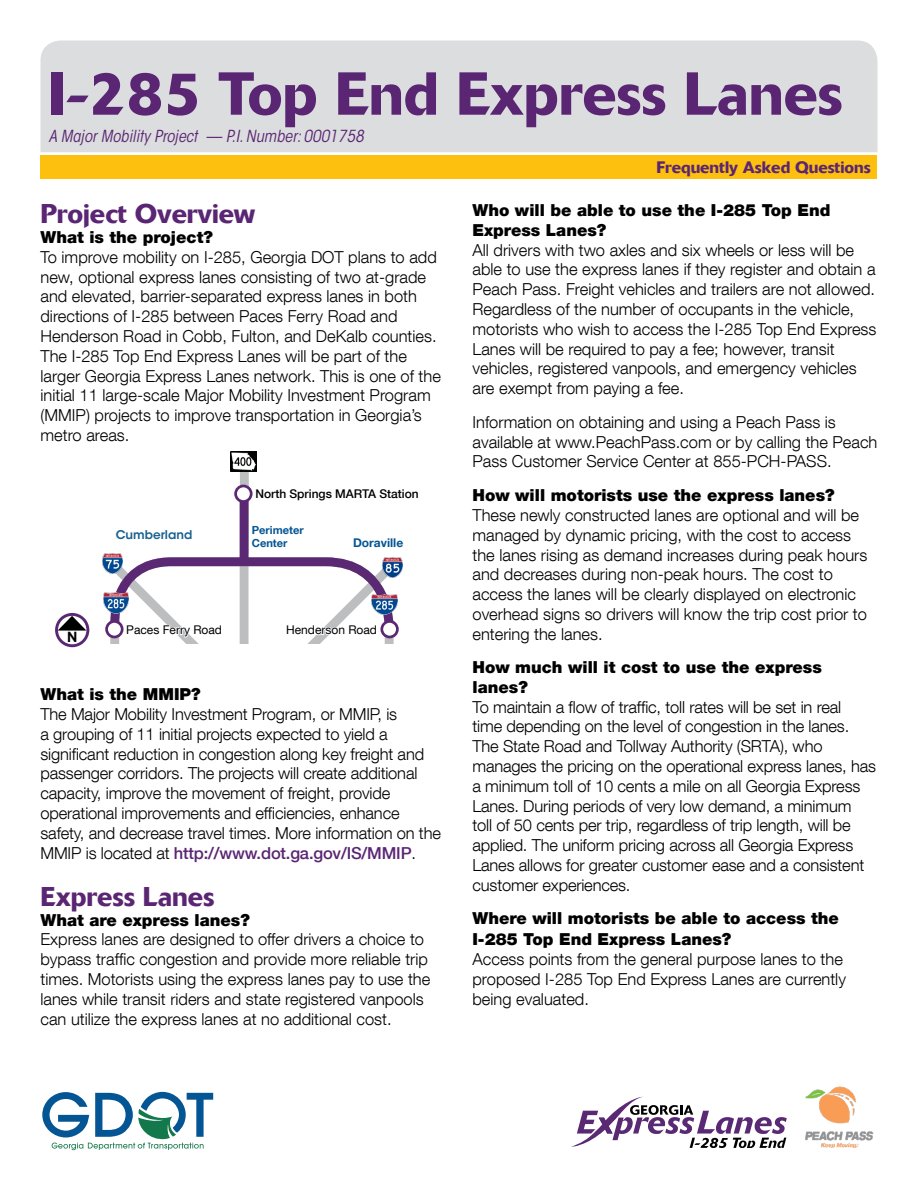
<style>
.page{position:relative;width:918px;height:1188px;background:#fff}
.page>*{position:absolute;margin:0;border:0;box-sizing:border-box;transform-origin:0 0}
.t1{font:500 60px "Delta Jaeger";color:#5a2573}
.t2{font:500 27px "Delta Jaeger";letter-spacing:-.005em;color:#5a2573}
.t3{font:300 16.5px/19.8px "Helvetica Neue LT Com";color:#000}
.t4{font:900 16.5px/19.8px "Helvetica Neue LT Com";color:#000}
.t5{font:italic condensed 16.5px "ITC Avant Garde Std";color:#5a2573}
.t6{font:500 16.5px "Delta Jaeger";color:#5a2573}
.t7{font:700 14.55px "Interstate";color:#000}
.t8{font:12px "Helvetica Neue LT Com";color:#000}
.t9{font:500 12px "Helvetica Neue LT Com";color:#000}
.t10{font:600 12px "ITC Avant Garde Std";color:#186191}
.t11{font:700 12px "Helvetica Neue LT Com";color:#045594}
.t12{font:700 11.1px/13.4px "Helvetica Neue LT Com";color:#045594}
.s1{font-weight:500;color:#5a2573}
</style>
<div class="page">
<div style="left:40px;top:40px;width:838px;height:112px;background:#dcddde"></div>
<div style="left:40px;top:156px;width:838px;height:23px;background:#fec00f"></div>
<svg style="left:42px;top:1092px;width:171px;height:58px"></svg>
<img style="left:806px;top:1087px;width:68px;height:60px">
<svg style="left:571px;top:1097px;width:216px;height:51px"></svg>
<div style="left:55px;top:613px;width:34px;height:34px;border:3px solid #5b2973;border-radius:50%"></div>
<div style="left:240px;top:457px;width:9px;height:98px;background:#bcbec0"></div>
<svg style="left:58px;top:536px;width:345px;height:112px"></svg>
<div style="left:240px;top:494px;width:9px;height:67px;background:#5b2973"></div>
<div style="left:390px;top:524px;width:22px;height:41px;background:#fff"></div>
<img style="left:231px;top:451px;width:25px;height:21px">
<img style="left:382px;top:557px;width:20px;height:21px">
<div style="left:98px;top:644px;width:317px;height:18px;background:#fff"></div>
<img style="left:104px;top:593px;width:25px;height:20px">
<img style="left:372px;top:594px;width:25px;height:20px">
<div style="left:236px;top:486px;width:15px;height:16px;background:#fff;border-radius:50%"></div>
<div style="left:234px;top:485px;width:19px;height:18px;border:3px solid #5b2973;border-radius:50%"></div>
<div style="left:107px;top:621px;width:15px;height:16px;background:#fff;border-radius:50%"></div>
<div style="left:105px;top:620px;width:19px;height:18px;border:3px solid #5b2973;border-radius:50%"></div>
<div style="left:382px;top:621px;width:15px;height:16px;background:#fff;border-radius:50%"></div>
<div style="left:380px;top:620px;width:19px;height:18px;border:3px solid #5b2973;border-radius:50%"></div>
<div style="left:92px;top:541px;width:18px;height:33px;background:#fff"></div>
<img style="left:102px;top:553px;width:21px;height:21px">
<h1 class="t1" style="left:49px;top:57px;width:795px">I-285 Top End Express Lanes</h1>
<p class="t5" style="left:49px;top:126px;width:316px">A Major Mobility Project — P.I. Number: 0001758</p>
<h2 class="t2" style="left:40px;top:197px;width:216px">Project Overview</h2>
<p class="t4" style="left:40px;top:227px;width:174px">What is the project?</p>
<p class="t3" style="left:40px;top:247px;width:402px">To improve mobility on I-285, Georgia DOT plans to add new, optional express lanes consisting of two at-grade and elevated, barrier-separated express lanes in both directions of I-285 between Paces Ferry Road and Henderson Road in Cobb, Fulton, and DeKalb counties.<br>The I-285 Top End Express Lanes will be part of the larger Georgia Express Lanes network. This is one of the initial 11 large-scale Major Mobility Investment Program (MMIP) projects to improve transportation in Georgia’s metro areas.</p>
<p class="t9" style="left:255px;top:486px;width:165px">North Springs MARTA Station</p>
<p class="t10" style="left:116px;top:527px;width:78px">Cumberland</p>
<p class="t12" style="left:252px;top:523px;width:53px">Perimeter<br>Center</p>
<p class="t11" style="left:353px;top:535px;width:52px">Doraville</p>
<p class="t7" style="left:67px;top:629px;width:12px">N</p>
<p class="t8" style="left:126px;top:623px;width:97px">Paces Ferry Road</p>
<p class="t8" style="left:286px;top:623px;width:92px">Henderson Road</p>
<p class="t4" style="left:40px;top:684px;width:162px">What is the MMIP?</p>
<p class="t3" style="left:40px;top:704px;width:402px">The Major Mobility Investment Program, or MMIP, is<br>a grouping of 11 initial projects expected to yield a significant reduction in congestion along key freight and passenger corridors. The projects will create additional capacity, improve the movement of freight, provide operational improvements and efficiencies, enhance safety, and decrease travel times. More information on the MMIP is located at <span class="s1">http://www.dot.ga.gov/IS/MMIP</span>.</p>
<h2 class="t2" style="left:40px;top:880px;width:175px">Express Lanes</h2>
<p class="t4" style="left:40px;top:910px;width:211px">What are express lanes?</p>
<p class="t3" style="left:40px;top:929px;width:391px">Express lanes are designed to offer drivers a choice to bypass traffic congestion and provide more reliable trip times. Motorists using the express lanes pay to use the lanes while transit riders and state registered vanpools can utilize the express lanes at no additional cost.</p>
<p class="t6" style="left:657px;top:157px;width:216px">Frequently Asked Questions</p>
<p class="t4" style="left:472px;top:200px;width:359px">Who will be able to use the I-285 Top End<br>Express Lanes?</p>
<p class="t3" style="left:472px;top:239px;width:406px">All drivers with two axles and six wheels or less will be able to use the express lanes if they register and obtain a Peach Pass. Freight vehicles and trailers are not allowed.<br>Regardless of the number of occupants in the vehicle, motorists who wish to access the I-285 Top End Express Lanes will be required to pay a fee; however, transit vehicles, registered vanpools, and emergency vehicles are exempt from paying a fee.</p>
<p class="t3" style="left:472px;top:412px;width:406px">Information on obtaining and using a Peach Pass is available at www.PeachPass.com or by calling the Peach<br>Pass Customer Service Center at 855-PCH-PASS.</p>
<p class="t4" style="left:472px;top:485px;width:364px">How will motorists use the express lanes?</p>
<p class="t3" style="left:472px;top:505px;width:396px">These newly constructed lanes are optional and will be managed by dynamic pricing, with the cost to access the lanes rising as demand increases during peak hours and decreases during non-peak hours. The cost to access the lanes will be clearly displayed on electronic overhead signs so drivers will know the trip cost prior to entering the lanes.</p>
<p class="t4" style="left:472px;top:657px;width:351px">How much will it cost to use the express lanes?</p>
<p class="t3" style="left:472px;top:697px;width:405px">To maintain a flow of traffic, toll rates will be set in real<br>time depending on the level of congestion in the lanes.<br>The State Road and Tollway Authority (SRTA), who manages the pricing on the operational express lanes, has a minimum toll of 10 cents a mile on all Georgia Express Lanes. During periods of very low demand, a minimum<br>toll of 50 cents per trip, regardless of trip length, will be applied. The uniform pricing across all Georgia Express Lanes allows for greater customer ease and a consistent customer experiences.</p>
<p class="t4" style="left:472px;top:908px;width:368px;line-height:21px">Where will motorists be able to access the<br>I-285 Top End Express Lanes?</p>
<p class="t3" style="left:472px;top:949px;width:375px">Access points from the general purpose lanes to the proposed I-285 Top End Express Lanes are currently being evaluated.</p>
</div>
